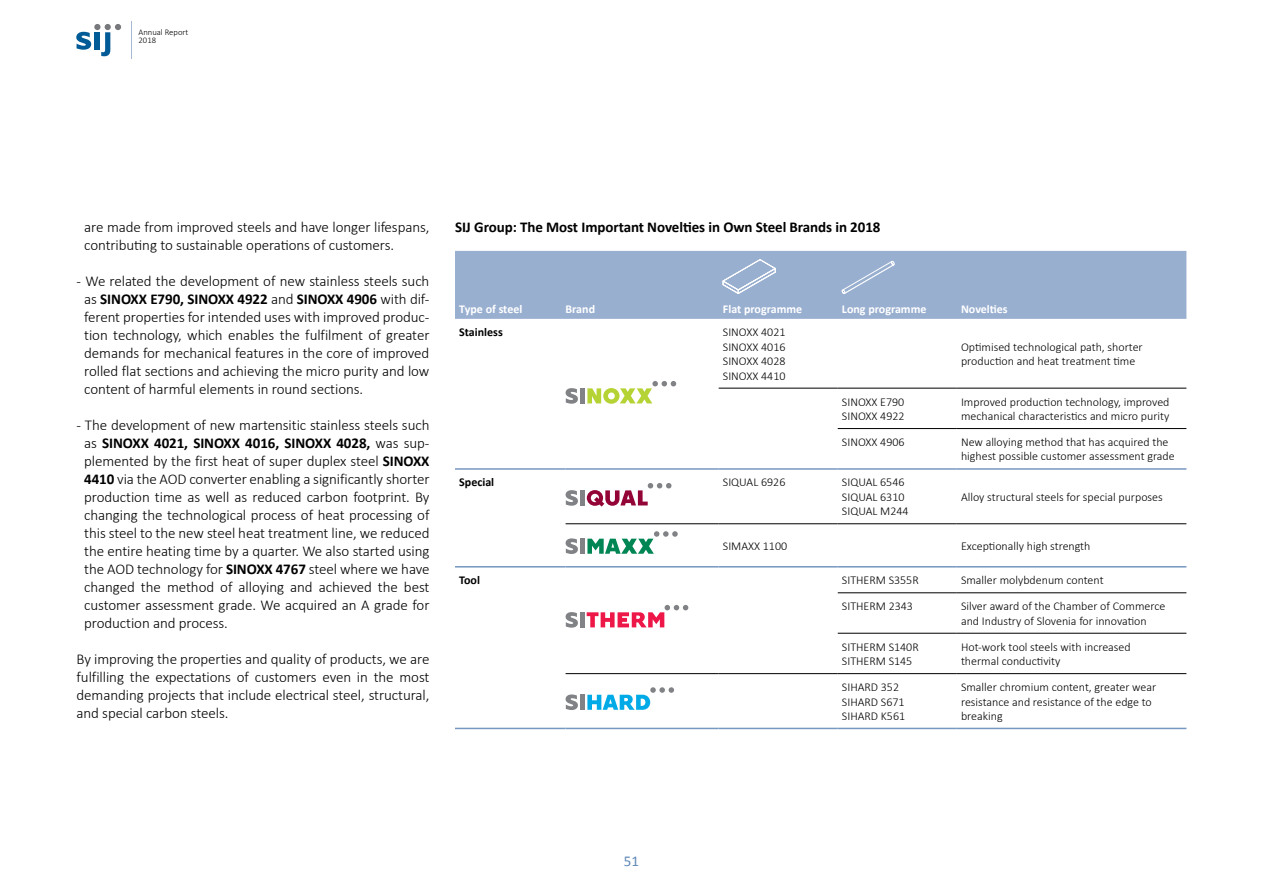
<style>
.page{position:relative;width:1263px;height:893px;background:#fff}
.page>*{position:absolute;margin:0;border:0;box-sizing:border-box;transform-origin:0 0}
.t1{font:300 15px/18px "Calibri";letter-spacing:-.005em;color:#000;text-align:justify}
.t2{font:700 15px "Calibri";letter-spacing:-.005em;color:#000}
.t3{font:15px "Calibri";color:#5f89b7}
.t4{font:300 12px/14.4px "Calibri";color:#000}
.t5{font:700 12px "Calibri";color:#fff}
.t6{font:700 12px "Calibri";color:#000}
.t7{font:300 8.7px/8.2px "Calibri";color:#000}
.s1{font-weight:700}
</style>
<div class="page">
<div style="left:94px;top:24px;width:7px;height:6px;background:#77787b;border-radius:50%"></div>
<div style="left:95px;top:32px;width:5px;height:17px;background:#005b96"></div>
<svg style="left:101px;top:24px;width:20px;height:32px"></svg>
<svg style="left:76px;top:32px;width:15px;height:18px"></svg>
<hr style="left:131px;top:21px;width:1px;height:38px;background:#a5b8d5">
<div style="left:455px;top:251px;width:731px;height:68px;background:#99afd0"></div>
<svg style="left:455px;top:383px;width:731px;height:345px"></svg>
<hr style="left:838px;top:388px;width:119px;height:1px;background:#000">
<hr style="left:957px;top:388px;width:229px;height:1px;background:#000">
<hr style="left:838px;top:428px;width:119px;height:1px;background:#000">
<hr style="left:957px;top:428px;width:229px;height:1px;background:#000">
<hr style="left:566px;top:523px;width:153px;height:1px;background:#000">
<hr style="left:719px;top:523px;width:119px;height:1px;background:#000">
<hr style="left:838px;top:523px;width:119px;height:1px;background:#000">
<hr style="left:957px;top:523px;width:229px;height:1px;background:#000">
<hr style="left:838px;top:592px;width:119px;height:1px;background:#000">
<hr style="left:957px;top:592px;width:229px;height:1px;background:#000">
<hr style="left:838px;top:633px;width:119px;height:1px;background:#000">
<hr style="left:957px;top:633px;width:229px;height:1px;background:#000">
<hr style="left:838px;top:673px;width:119px;height:1px;background:#000">
<hr style="left:957px;top:673px;width:229px;height:1px;background:#000">
<hr style="left:566px;top:673px;width:153px;height:1px;background:#000">
<hr style="left:719px;top:388px;width:119px;height:1px;background:#000">
<hr style="left:719px;top:673px;width:119px;height:1px;background:#000">
<hr style="left:838px;top:468px;width:119px;height:2px;background:#7697c1">
<hr style="left:957px;top:468px;width:229px;height:2px;background:#7697c1">
<hr style="left:455px;top:468px;width:111px;height:2px;background:#7697c1">
<hr style="left:566px;top:468px;width:153px;height:2px;background:#7697c1">
<hr style="left:719px;top:468px;width:119px;height:2px;background:#7697c1">
<hr style="left:838px;top:566px;width:119px;height:1px;background:#7697c1">
<hr style="left:957px;top:566px;width:229px;height:1px;background:#7697c1">
<hr style="left:838px;top:728px;width:119px;height:1px;background:#7697c1">
<hr style="left:957px;top:728px;width:229px;height:1px;background:#7697c1">
<hr style="left:455px;top:566px;width:111px;height:1px;background:#7697c1">
<hr style="left:455px;top:728px;width:111px;height:1px;background:#7697c1">
<hr style="left:566px;top:566px;width:153px;height:1px;background:#7697c1">
<hr style="left:719px;top:566px;width:119px;height:1px;background:#7697c1">
<hr style="left:566px;top:728px;width:153px;height:1px;background:#7697c1">
<hr style="left:719px;top:728px;width:119px;height:1px;background:#7697c1">
<svg style="left:566px;top:694px;width:12px;height:16px"></svg>
<div style="left:580px;top:695px;width:5px;height:15px;background:#808285"></div>
<svg style="left:587px;top:687px;width:87px;height:23px"></svg>
<svg style="left:566px;top:612px;width:12px;height:16px"></svg>
<div style="left:580px;top:612px;width:5px;height:15px;background:#808285"></div>
<svg style="left:587px;top:605px;width:101px;height:22px"></svg>
<svg style="left:566px;top:388px;width:12px;height:16px"></svg>
<div style="left:580px;top:388px;width:5px;height:15px;background:#808285"></div>
<svg style="left:587px;top:381px;width:89px;height:23px"></svg>
<svg style="left:566px;top:490px;width:12px;height:16px"></svg>
<div style="left:580px;top:490px;width:5px;height:15px;background:#808285"></div>
<svg style="left:587px;top:483px;width:84px;height:24px"></svg>
<svg style="left:566px;top:538px;width:12px;height:16px"></svg>
<div style="left:580px;top:539px;width:5px;height:15px;background:#808285"></div>
<svg style="left:587px;top:531px;width:91px;height:23px"></svg>
<svg style="left:722px;top:259px;width:54px;height:35px;background:#a7bad6"></svg>
<svg style="left:842px;top:261px;width:52px;height:33px;background:#a1b5d3"></svg>
<p class="t7" style="left:139px;top:28px;width:51px">Annual Report<br>2018</p>
<p class="t1" style="left:84px;top:218px;width:347px">are made from improved steels and have longer lifespans, contributing to sustainable operations of customers.</p>
<p class="t1" style="left:84px;top:272px;width:347px;text-indent:-8px">- We related the development of new stainless steels such as <span class="s1">SINOXX E790, SINOXX 4922</span> and <span class="s1">SINOXX 4906</span> with dif&shy;ferent properties for intended uses with improved produc&shy;tion technology, which enables the fulfilment of greater demands for mechanical features in the core of improved rolled flat sections and achieving the micro purity and low content of harmful elements in round sections.</p>
<p class="t1" style="left:84px;top:416px;width:347px;text-indent:-8px">- The development of new martensitic stainless steels such as <span class="s1">SINOXX 4021, SINOXX 4016, SINOXX 4028,</span> was sup&shy;plemented by the first heat of super duplex steel <span class="s1">SINOXX 4410</span> via the AOD converter enabling a significantly shorter production time as well as reduced carbon footprint. By changing the technological process of heat processing of this steel to the new steel heat treatment line, we reduced the entire heating time by a quarter. We also started using the AOD technology for <span class="s1">SINOXX 4767</span> steel where we have changed the method of alloying and achieved the best customer assessment grade. We acquired an A grade for production and process.</p>
<p class="t1" style="left:77px;top:650px;width:354px">By improving the properties and quality of products, we are fulfilling the expectations of customers even in the most demanding projects that include electrical steel, structural, and special carbon steels.</p>
<p class="t2" style="left:455px;top:218px;width:427px">SIJ Group: The Most Important Novelties in Own Steel Brands in 2018</p>
<p class="t5" style="left:459px;top:301px;width:65px">Type of steel</p>
<p class="t5" style="left:566px;top:301px;width:31px">Brand</p>
<p class="t5" style="left:723px;top:301px;width:81px">Flat programme</p>
<p class="t5" style="left:842px;top:301px;width:86px">Long programme</p>
<p class="t5" style="left:961px;top:301px;width:48px">Novelties</p>
<p class="t6" style="left:459px;top:325px;width:45px">Stainless</p>
<p class="t4" style="left:723px;top:325px;width:64px;text-align:justify">SINOXX 4021<br>SINOXX 4016<br>SINOXX 4028<br>SINOXX 4410</p>
<p class="t4" style="left:961px;top:339px;width:183px">Optimised technological path, shorter production and heat treatment time</p>
<p class="t4" style="left:842px;top:394px;width:64px">SINOXX E790<br>SINOXX 4922</p>
<p class="t4" style="left:961px;top:394px;width:210px">Improved production technology, improved mechanical characteristics and micro purity</p>
<p class="t4" style="left:842px;top:434px;width:64px">SINOXX 4906</p>
<p class="t4" style="left:961px;top:434px;width:215px">New alloying method that has acquired the highest possible customer assessment grade</p>
<p class="t6" style="left:459px;top:475px;width:37px">Special</p>
<p class="t4" style="left:723px;top:475px;width:64px">SIQUAL 6926</p>
<p class="t4" style="left:842px;top:475px;width:68px">SIQUAL 6546<br>SIQUAL 6310<br>SIQUAL M244</p>
<p class="t4" style="left:961px;top:489px;width:203px">Alloy structural steels for special purposes</p>
<p class="t4" style="left:723px;top:538px;width:66px">SIMAXX 1100</p>
<p class="t4" style="left:961px;top:538px;width:131px">Exceptionally high strength</p>
<p class="t6" style="left:459px;top:573px;width:22px">Tool</p>
<p class="t4" style="left:842px;top:572px;width:78px">SITHERM S355R</p>
<p class="t4" style="left:961px;top:572px;width:144px">Smaller molybdenum content</p>
<p class="t4" style="left:842px;top:598px;width:73px">SITHERM 2343</p>
<p class="t4" style="left:961px;top:598px;width:206px">Silver award of the Chamber of Commerce and Industry of Slovenia for innovation</p>
<p class="t4" style="left:842px;top:639px;width:78px">SITHERM S140R<br>SITHERM S145</p>
<p class="t4" style="left:961px;top:639px;width:171px">Hot-work tool steels with increased thermal conductivity</p>
<p class="t4" style="left:842px;top:679px;width:65px">SIHARD 352<br>SIHARD S671<br>SIHARD K561</p>
<p class="t4" style="left:961px;top:679px;width:197px">Smaller chromium content, greater wear resistance and resistance of the edge to breaking</p>
<p class="t3" style="left:624px;top:851px;width:17px">51</p>
</div>
